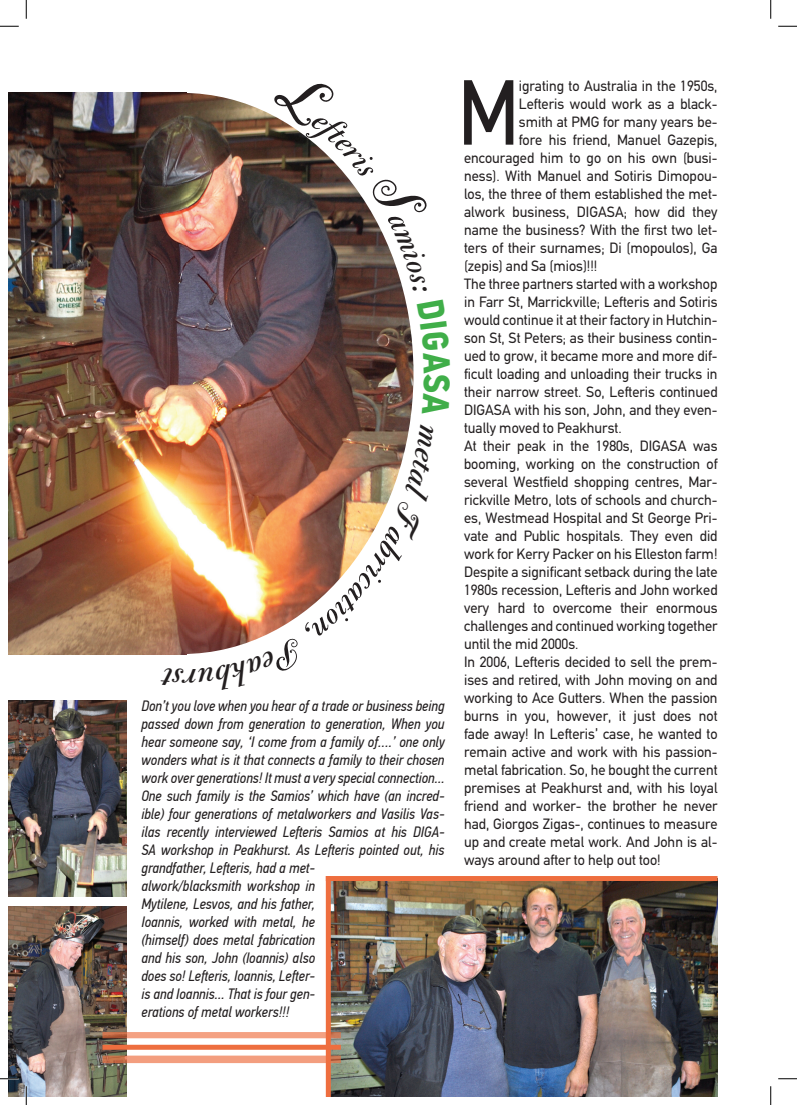
<style>
.page{position:relative;width:797px;height:1105px;background:#fff}
.page>*{position:absolute;margin:0;border:0;box-sizing:border-box;transform-origin:0 0}
.t1{font:92.62px "PF Din Text Cond Pro";color:#231f20}
.t2{font:15px/18px "PF Din Text";color:#231f20;text-align:justify}
.t3{font:italic 15px/18px "PF Din Text Cond Pro";color:#231f20;text-align:justify}
</style>
<div class="page">
<img style="left:187px;top:93px;width:226px;height:332px">
<img style="left:9px;top:93px;width:178px;height:561px">
<img style="left:331px;top:881px;width:386px;height:215px">
<img style="left:9px;top:700px;width:117px;height:196px">
<img style="left:9px;top:907px;width:117px;height:189px">
<div style="left:326px;top:876px;width:391px;height:5px;background:#ee6e3f"></div>
<svg style="left:102px;top:1032px;width:239px;height:6px"></svg>
<div style="left:102px;top:1045px;width:239px;height:5px;background:#ee6e3f"></div>
<svg style="left:102px;top:1055px;width:239px;height:8px;background:#eb9d7f"></svg>
<div style="left:326px;top:876px;width:5px;height:220px;background:#ee6e3f"></div>
<svg style="left:0;top:25px;width:19px;height:2px"></svg>
<svg style="left:778px;top:25px;width:19px;height:2px"></svg>
<svg style="left:0;top:1078px;width:19px;height:1px"></svg>
<svg style="left:778px;top:1078px;width:19px;height:1px"></svg>
<svg style="left:25px;top:0;width:2px;height:19px"></svg>
<svg style="left:25px;top:1086px;width:2px;height:19px"></svg>
<svg style="left:770px;top:0;width:1px;height:19px"></svg>
<svg style="left:770px;top:1086px;width:1px;height:19px"></svg>
<svg style="left:268px;top:93px;width:145px;height:201px"></svg>
<img style="left:160px;top:425px;width:250px;height:230px">
<p class="t3" style="left:141px;top:697px;width:305px">Don’t you love when you hear of a trade or business being passed down from generation to generation, When you hear someone say, ‘I come from a family of….’ one only wonders what is it that connects a family to their chosen work over generations! It must a very special connection...</p>
<p class="t3" style="left:141px;top:787px;width:304px;text-align:left">One such family is the Samios’ which have (an incred&shy;ible) four generations of metalworkers and Vasilis Vas&shy;ilas recently interviewed Lefteris Samios at his DIGA-SA workshop in Peakhurst. As Lefteris pointed out, his grandfather, Lefteris, had a met-<br>alwork/blacksmith workshop in<br>Mytilene, Lesvos, and his father,<br>Ioannis, worked with metal, he<br>(himself) does metal fabrication<br>and his son, John (Ioannis) also<br>does so! Lefteris, Ioannis, Lefter-<br>is and Ioannis... That is four gen-<br>erations of metal workers!!!</p>
<p class="t1" style="left:458px;top:58px;width:62px">M</p>
<p class="t2" style="left:519px;top:77px;width:200px">igrating to Australia in the 1950s,</p>
<p class="t2" style="left:519px;top:95px;width:200px">Lefteris would work as a black-</p>
<p class="t2" style="left:519px;top:113px;width:200px">smith at PMG for many years be-</p>
<p class="t2" style="left:519px;top:131px;width:200px">fore his friend, Manuel Gazepis,</p>
<p class="t2" style="left:464px;top:149px;width:255px">encouraged him to go on his own (busi-</p>
<p class="t2" style="left:464px;top:167px;width:255px">ness). With Manuel and Sotiris Dimopou-</p>
<p class="t2" style="left:464px;top:185px;width:255px">los, the three of them established the met-</p>
<p class="t2" style="left:464px;top:203px;width:255px">alwork business, DIGASA; how did they</p>
<p class="t2" style="left:464px;top:221px;width:255px">name the business? With the first two let-</p>
<p class="t2" style="left:464px;top:239px;width:255px">ters of their surnames; Di (mopoulos), Ga</p>
<p class="t2" style="left:464px;top:257px;width:135px">(zepis) and Sa (mios)!!!</p>
<p class="t2" style="left:464px;top:275px;width:255px">The three partners started with a workshop in Farr St, Marrickville; Lefteris and Sotiris would continue it at their factory in Hutchin&shy;son St, St Peters; as their business contin&shy;ued to grow, it became more and more dif&shy;ficult loading and unloading their trucks in their narrow street. So, Lefteris continued DIGASA with his son, John, and they even&shy;tually moved to Peakhurst.</p>
<p class="t2" style="left:464px;top:437px;width:255px">At their peak in the 1980s, DIGASA was booming, working on the construction of several Westfield shopping centres, Mar&shy;rickville Metro, lots of schools and church&shy;es, Westmead Hospital and St George Pri&shy;vate and Public hospitals. They even did work for Kerry Packer on his Elleston farm!</p>
<p class="t2" style="left:464px;top:563px;width:255px">Despite a significant setback during the late 1980s recession, Lefteris and John worked very hard to overcome their enormous challenges and continued working together until the mid 2000s.</p>
<p class="t2" style="left:464px;top:653px;width:255px">In 2006, Lefteris decided to sell the prem&shy;ises and retired, with John moving on and working to Ace Gutters. When the passion burns in you, however, it just does not fade away! In Lefteris’ case, he wanted to remain active and work with his passion&shy;metal fabrication. So, he bought the current premises at Peakhurst and, with his loyal friend and worker- the brother he never had, Giorgos Zigas-, continues to measure up and create metal work. And John is al&shy;ways around after to help out too!</p>
</div>
